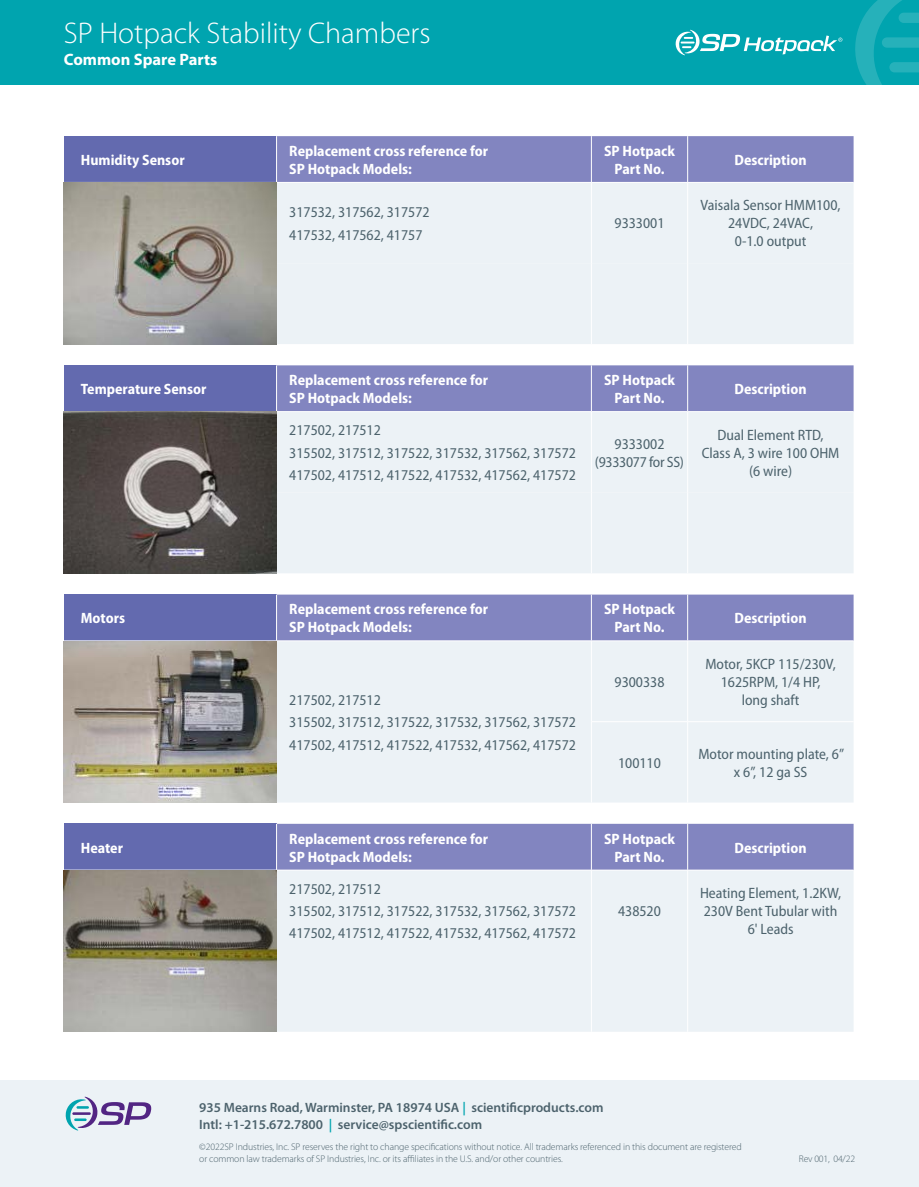
<style>
.page{position:relative;width:919px;height:1187px;background:#fff}
.page>*{position:absolute;margin:0;border:0;box-sizing:border-box;transform-origin:0 0}
.t1{font:300 30px "Myriad Pro";color:#fff}
.t2{font:700 16.5px "Myriad Pro";color:#fff}
.Table_text{font:semi-condensed 15px/18px "Myriad Pro";color:#4c626c;text-align:center}
.t3{font:700 semi-condensed 15px "Myriad Pro";color:#fff}
.Table_text-2{font:semi-condensed 15px/18px "Myriad Pro";letter-spacing:-.02em;color:#4c626c;text-align:center}
.t4{font:600 13.5px/16.5px "Myriad Pro";color:#4c626c}
.t5{font:300 9.75px/12px "Myriad Pro";letter-spacing:-.01em;color:#4c626c}
.s1{color:#00a4af}
</style>
<div class="page">
<div style="left:0;top:0;width:918px;height:85px;background:#00a4af"></div>
<svg style="left:855px;top:0;width:63px;height:85px"></svg>
<svg style="left:675px;top:30px;width:167px;height:25px"></svg>
<div style="left:0;top:1080px;width:918px;height:106px;background:#ecf2f6"></div>
<svg style="left:65px;top:1096px;width:86px;height:34px"></svg>
<div style="left:64px;top:136px;width:212px;height:46px;background:#636aaf"></div>
<div style="left:277px;top:136px;width:576px;height:46px;background:#8285c0"></div>
<div style="left:277px;top:183px;width:576px;height:80px;background:#ecf2f6"></div>
<div style="left:277px;top:263px;width:576px;height:81px;background:#ecf2f6"></div>
<hr style="left:591px;top:136px;width:1px;height:46px;background:#fff">
<hr style="left:687px;top:136px;width:1px;height:46px;background:#fff">
<hr style="left:591px;top:183px;width:1px;height:80px;background:#fff">
<hr style="left:687px;top:183px;width:1px;height:80px;background:#fff">
<hr style="left:591px;top:263px;width:1px;height:81px;background:#fff">
<hr style="left:687px;top:263px;width:1px;height:81px;background:#fff">
<img style="left:64px;top:183px;width:212px;height:161px">
<div style="left:64px;top:365px;width:212px;height:46px;background:#636aaf"></div>
<div style="left:277px;top:365px;width:576px;height:46px;background:#8285c0"></div>
<div style="left:277px;top:412px;width:576px;height:80px;background:#ecf2f6"></div>
<div style="left:277px;top:492px;width:576px;height:81px;background:#ecf2f6"></div>
<hr style="left:591px;top:365px;width:1px;height:46px;background:#fff">
<hr style="left:687px;top:365px;width:1px;height:46px;background:#fff">
<hr style="left:591px;top:412px;width:1px;height:80px;background:#fff">
<hr style="left:687px;top:412px;width:1px;height:80px;background:#fff">
<hr style="left:591px;top:492px;width:1px;height:81px;background:#fff">
<hr style="left:687px;top:492px;width:1px;height:81px;background:#fff">
<img style="left:64px;top:412px;width:212px;height:161px">
<div style="left:64px;top:594px;width:212px;height:47px;background:#636aaf"></div>
<div style="left:277px;top:594px;width:576px;height:46px;background:#8285c0"></div>
<div style="left:277px;top:641px;width:576px;height:161px;background:#ecf2f6"></div>
<div style="left:592px;top:722px;width:261px;height:80px;background:#ecf2f6"></div>
<hr style="left:591px;top:594px;width:1px;height:46px;background:#fff">
<hr style="left:687px;top:594px;width:1px;height:46px;background:#fff">
<hr style="left:64px;top:640px;width:212px;height:1px;background:#fff">
<hr style="left:591px;top:641px;width:1px;height:80px;background:#fff">
<hr style="left:687px;top:641px;width:1px;height:80px;background:#fff">
<hr style="left:591px;top:722px;width:1px;height:80px;background:#fff">
<hr style="left:687px;top:722px;width:1px;height:80px;background:#fff">
<hr style="left:687px;top:721px;width:166px;height:1px;background:#fff">
<hr style="left:591px;top:721px;width:96px;height:1px;background:#fff">
<img style="left:64px;top:641px;width:212px;height:161px">
<div style="left:64px;top:823px;width:212px;height:47px;background:#636aaf"></div>
<div style="left:277px;top:823px;width:576px;height:46px;background:#8285c0"></div>
<div style="left:277px;top:871px;width:576px;height:79px;background:#ecf2f6"></div>
<div style="left:277px;top:950px;width:576px;height:81px;background:#ecf2f6"></div>
<hr style="left:591px;top:823px;width:1px;height:46px;background:#fff">
<hr style="left:687px;top:823px;width:1px;height:46px;background:#fff">
<hr style="left:64px;top:869px;width:212px;height:1px;background:#fff">
<hr style="left:591px;top:870px;width:1px;height:80px;background:#fff">
<hr style="left:687px;top:870px;width:1px;height:80px;background:#fff">
<hr style="left:591px;top:950px;width:1px;height:81px;background:#fff">
<hr style="left:687px;top:950px;width:1px;height:81px;background:#fff">
<img style="left:64px;top:870px;width:212px;height:161px">
<h1 class="t1" style="left:64px;top:16px;width:368px">SP Hotpack Stability Chambers</h1>
<p class="t2" style="left:64px;top:50px;width:155px">Common Spare Parts</p>
<p class="t3" style="left:81px;top:151px;width:105px">Humidity Sensor</p>
<p class="t3" style="left:289px;top:142px;width:200px">Replacement cross reference for</p>
<p class="t3" style="left:289px;top:160px;width:124px">SP Hotpack Models:</p>
<p class="Table_text" style="left:289px;top:204px;width:142px">317532, 317562, 317572</p>
<p class="Table_text" style="left:289px;top:226px;width:135px">417532, 417562, 41757</p>
<p class="t3" style="left:604px;top:142px;width:72px">SP Hotpack</p>
<p class="t3" style="left:614px;top:160px;width:51px">Part No.</p>
<p class="Table_text" style="left:614px;top:215px;width:51px">9333001</p>
<p class="t3" style="left:734px;top:151px;width:73px">Description</p>
<p class="Table_text" style="left:700px;top:197px;width:141px">Vaisala Sensor HMM100,<br>24VDC, 24VAC,</p>
<p class="Table_text" style="left:734px;top:233px;width:73px">0-1.0 output</p>
<p class="t3" style="left:81px;top:380px;width:127px">Temperature Sensor</p>
<p class="t3" style="left:289px;top:371px;width:200px">Replacement cross reference for</p>
<p class="t3" style="left:289px;top:389px;width:124px">SP Hotpack Models:</p>
<p class="t3" style="left:604px;top:371px;width:72px">SP Hotpack</p>
<p class="t3" style="left:614px;top:389px;width:51px">Part No.</p>
<p class="t3" style="left:734px;top:380px;width:73px">Description</p>
<p class="Table_text" style="left:289px;top:421px;width:93px">217502, 217512</p>
<p class="Table_text" style="left:289px;top:444px;width:288px">315502, 317512, 317522, 317532, 317562, 317572</p>
<p class="Table_text" style="left:289px;top:466px;width:288px">417502, 417512, 417522, 417532, 417562, 417572</p>
<p class="Table_text-2" style="left:595px;top:435px;width:91px">9333002 (9333077 for SS)</p>
<p class="Table_text" style="left:717px;top:426px;width:107px">Dual Element RTD,</p>
<p class="Table_text" style="left:701px;top:444px;width:139px">Class A, 3 wire 100 OHM (6 wire)</p>
<p class="t3" style="left:81px;top:610px;width:46px">Motors</p>
<p class="t3" style="left:289px;top:601px;width:200px">Replacement cross reference for</p>
<p class="t3" style="left:289px;top:619px;width:124px">SP Hotpack Models:</p>
<p class="t3" style="left:604px;top:601px;width:72px">SP Hotpack</p>
<p class="t3" style="left:614px;top:619px;width:51px">Part No.</p>
<p class="t3" style="left:734px;top:610px;width:73px">Description</p>
<p class="Table_text" style="left:289px;top:691px;width:93px">217502, 217512</p>
<p class="Table_text" style="left:289px;top:713px;width:288px">315502, 317512, 317522, 317532, 317562, 317572</p>
<p class="Table_text" style="left:289px;top:735px;width:288px">417502, 417512, 417522, 417532, 417562, 417572</p>
<p class="Table_text" style="left:614px;top:673px;width:51px">9300338</p>
<p class="Table_text" style="left:705px;top:655px;width:132px">Motor, 5KCP 115/230V,<br>1625RPM, 1/4 HP,</p>
<p class="Table_text" style="left:741px;top:691px;width:59px">long shaft</p>
<p class="Table_text" style="left:618px;top:754px;width:44px">100110</p>
<p class="Table_text" style="left:698px;top:745px;width:147px">Motor mounting plate, 6” x 6”, 12 ga SS</p>
<p class="t3" style="left:81px;top:839px;width:44px">Heater</p>
<p class="t3" style="left:289px;top:830px;width:200px">Replacement cross reference for</p>
<p class="t3" style="left:289px;top:848px;width:124px">SP Hotpack Models:</p>
<p class="t3" style="left:604px;top:830px;width:72px">SP Hotpack</p>
<p class="t3" style="left:614px;top:848px;width:51px">Part No.</p>
<p class="t3" style="left:734px;top:839px;width:73px">Description</p>
<p class="Table_text" style="left:289px;top:880px;width:93px">217502, 217512</p>
<p class="Table_text" style="left:289px;top:902px;width:288px">315502, 317512, 317522, 317532, 317562, 317572</p>
<p class="Table_text" style="left:289px;top:924px;width:288px">417502, 417512, 417522, 417532, 417562, 417572</p>
<p class="Table_text" style="left:618px;top:902px;width:44px">438520</p>
<p class="Table_text" style="left:700px;top:884px;width:143px">Heating Element, 1.2KW,<br>230V Bent Tubular with<br>6' Leads</p>
<p class="t4" style="left:199px;top:1099px;width:406px">935 Mearns Road, Warminster, PA 18974 USA <span class="s1">|</span> scientificproducts.com<br>Intl: +1-215.672.7800 <span class="s1">|</span> service@spscientific.com</p>
<p class="t5" style="left:199px;top:1140px;width:544px">©2022SP Industries, Inc. SP reserves the right to change specifications without notice. All trademarks referenced in this document are registered or common law trademarks of SP Industries, Inc. or its affiliates in the U.S. and/or other countries.</p>
<p class="t5" style="left:798px;top:1152px;width:58px">Rev 001, 04/22</p>
</div>
